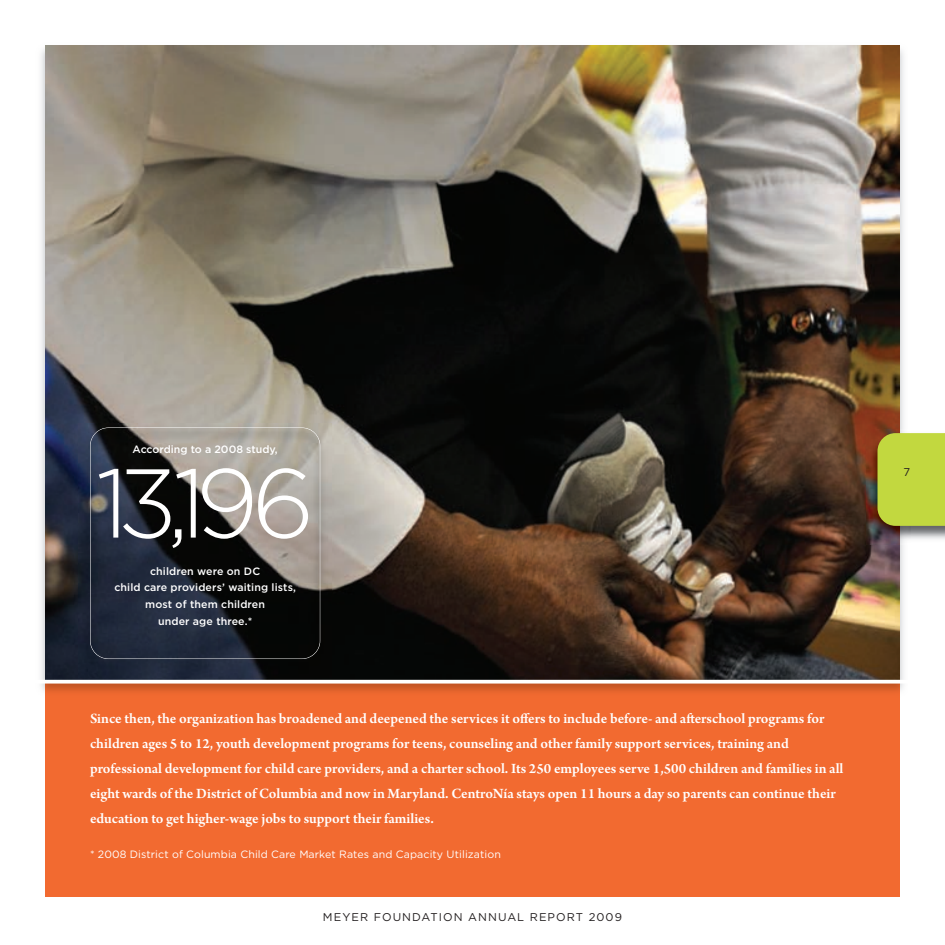
<style>
.page{position:relative;width:945px;height:945px;background:#fff}
.page>*{position:absolute;margin:0;border:0;box-sizing:border-box;transform-origin:0 0}
.t1{font:300 97.5px "Gotham";color:#fff}
.t2{font:600 15px/25px "Arno Pro";letter-spacing:-.005em;color:#fff}
.t3{font:11.25px "Gotham";letter-spacing:.095em;color:#231f20}
.t4{font:500 10.62px/16.8px "Gotham";letter-spacing:.01em;color:#fff;text-align:center}
.t5{font:10.62px "Gotham";letter-spacing:.01em;color:#fff}
</style>
<div class="page">
<div style="left:45px;top:610px;width:855px;height:286px;background:#f26a30"></div>
<img style="left:45px;top:45px;width:855px;height:635px">
<img style="left:866px;top:429px;width:79px;height:115px">
<div style="left:878px;top:433px;width:67px;height:93px;background:#c2d83f"></div>
<img style="left:79px;top:424px;width:252px;height:254px">
<div style="left:90px;top:428px;width:230px;height:231px;border:1px solid #fff;border-radius:18px"></div>
<svg style="left:40px;top:680px;width:865px;height:4px;background:#f8ece6"></svg>
<p class="t4" style="left:133px;top:441px;width:147px">According to a 2008 study,</p>
<h1 class="t1" style="left:96px;top:447px;width:220px">13,196</h1>
<p class="t4" style="left:114px;top:563px;width:183px">children were on DC<br>child care providers’ waiting lists, most of them children<br>under age three.*</p>
<p class="t2" style="left:90px;top:708px;width:755px">Since then, the organization has broadened and deepened the services it offers to include before- and afterschool programs for children ages 5 to 12, youth development programs for teens, counseling and other family support services, training and professional development for child care providers, and a charter school. Its 250 employees serve 1,500 children and families in all eight wards of the District of Columbia and now in Maryland. CentroNía stays open 11 hours a day so parents can continue their education to get higher-wage jobs to support their families.</p>
<p class="t5" style="left:90px;top:848px;width:412px">* 2008 District of Columbia Child Care Market Rates and Capacity Utilization</p>
<p class="t3" style="left:323px;top:911px;width:301px">MEYER FOUNDATION ANNUAL REPORT 2009</p>
<p class="t3" style="left:903px;top:465px;width:8px">7</p>
</div>
